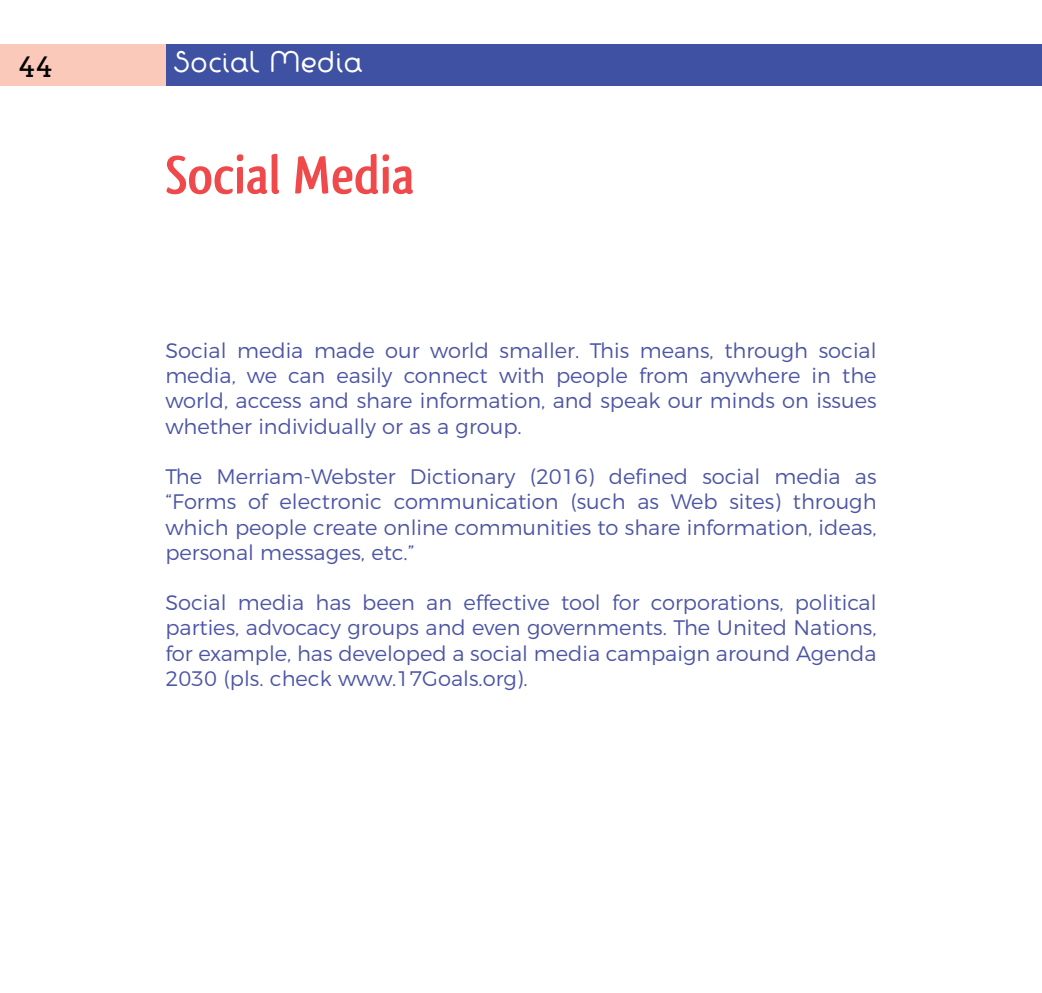
<style>
.page{position:relative;width:1042px;height:993px;background:#fff}
.page>*{position:absolute;margin:0;border:0;box-sizing:border-box;transform-origin:0 0}
.t1{font:700 56px "Qlassik";color:#ef494b}
.t2{font:28px "Arvo";color:#000}
.t3{font:26.25px "Fabada";color:#fff}
.t4{font:300 21px/25.2px "Montserrat";color:#4d55a5;text-align:justify}
</style>
<div class="page">
<div style="left:0;top:45px;width:1042px;height:41px;background:#3e51a3"></div>
<div style="left:0;top:45px;width:165px;height:41px;background:#fbc9ba"></div>
<h2 class="t2" style="left:19px;top:50px;width:36px">44</h2>
<p class="t3" style="left:174px;top:44px;width:190px">Social Media</p>
<h1 class="t1" style="left:165px;top:142px;width:251px">Social Media</h1>
<p class="t4" style="left:165px;top:336px;width:713px">Social media made our world smaller. This means, through social media, we can easily connect with people from anywhere in the world, access and share information, and speak our minds on issues whether individually or as a group.</p>
<p class="t4" style="left:165px;top:462px;width:713px">The Merriam-Webster Dictionary (2016) defined social media as “Forms of electronic communication (such as Web sites) through which people create online communities to share information, ideas, personal messages, etc.”</p>
<p class="t4" style="left:165px;top:588px;width:713px">Social media has been an effective tool for corporations, political parties, advocacy groups and even governments. The United Nations, for example, has developed a social media campaign around Agenda 2030 (pls. check www.17Goals.org).</p>
</div>
